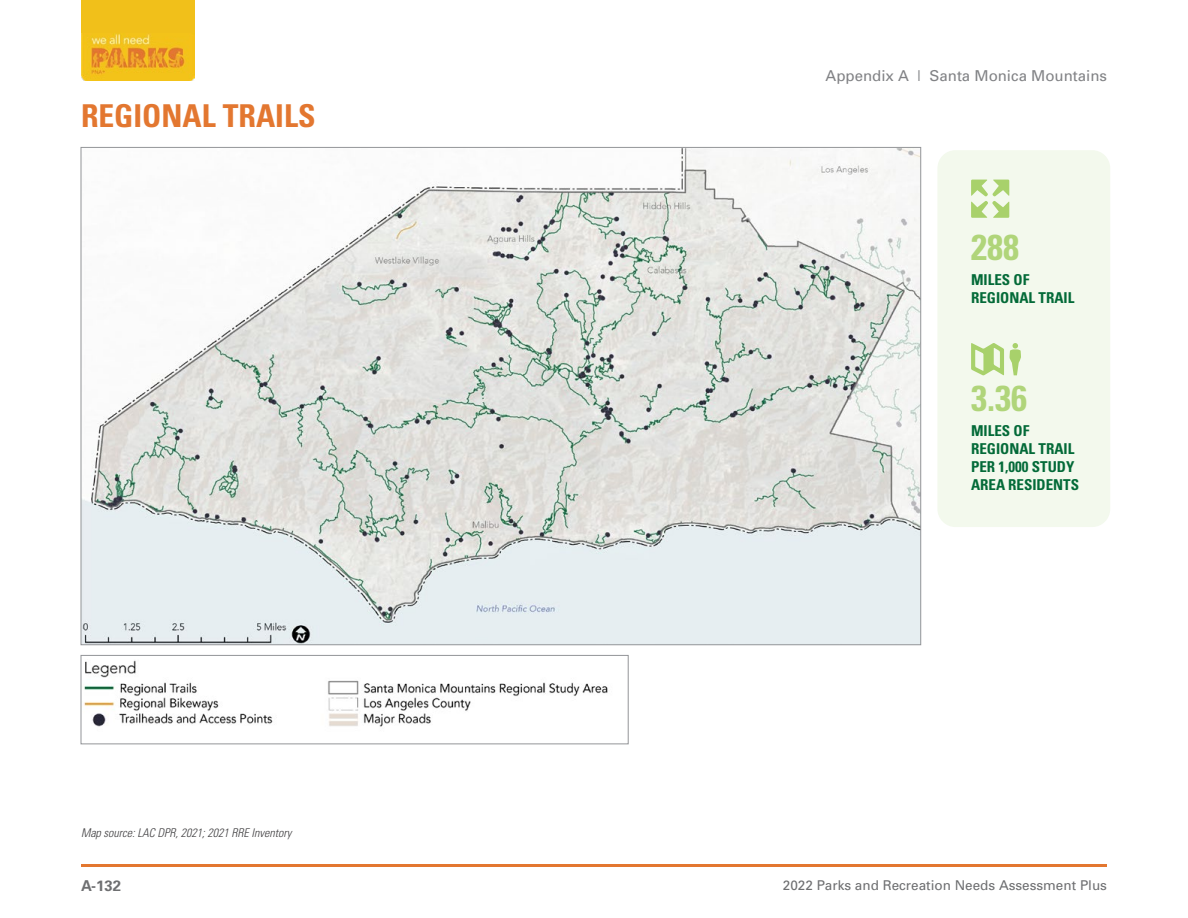
<style>
.page{position:relative;width:1188px;height:918px;background:#fff}
.page>*{position:absolute;margin:0;border:0;box-sizing:border-box;transform-origin:0 0}
.t1{font:700 condensed 36px "Univers";color:#b0d57a}
.t2{font:700 condensed 31.5px "Univers";color:#e37730}
.t3{font:700 condensed 15px/18px "Univers";color:#036a38}
.t4{font:15px "Univers";color:#818285}
.t5{font:700 15px "Univers";color:#6e6f71}
.t6{font:13.5px "Univers";color:#6e6f71}
.t7{font:italic 300 condensed 12px "Univers";color:#414042}
</style>
<div class="page">
<img style="left:81px;top:33px;width:113px;height:48px">
<div style="left:81px;top:0;width:113px;height:33px;background:#f1c01a"></div>
<hr style="left:81px;top:864px;width:1026px;height:3px;background:#e37730">
<div style="left:937px;top:150px;width:173px;height:377px;background:#f3f9ed;border-radius:18px"></div>
<svg style="left:971px;top:180px;width:38px;height:38px"></svg>
<svg style="left:971px;top:343px;width:33px;height:32px"></svg>
<svg style="left:1010px;top:343px;width:11px;height:32px"></svg>
<img style="left:83px;top:149px;width:836px;height:494px">
<img style="left:84px;top:660px;width:524px;height:67px">
<div style="left:81px;top:655px;width:548px;height:89px;border:1px solid #939598"></div>
<h2 class="t2" style="left:81px;top:97px;width:236px">REGIONAL TRAILS</h2>
<p class="t7" style="left:81px;top:826px;width:212px">Map source: LAC DPR, 2021; 2021 RRE Inventory</p>
<p class="t4" style="left:826px;top:66px;width:283px">Appendix A | Santa Monica Mountains</p>
<h1 class="t1" style="left:971px;top:225px;width:49px">288</h1>
<p class="t3" style="left:971px;top:270px;width:105px">MILES OF<br>REGIONAL TRAIL</p>
<h1 class="t1" style="left:971px;top:377px;width:57px">3.36</h1>
<p class="t3" style="left:971px;top:422px;width:109px">MILES OF<br>REGIONAL TRAIL<br>PER 1,000 STUDY<br>AREA RESIDENTS</p>
<p class="t5" style="left:81px;top:876px;width:42px">A-132</p>
<p class="t6" style="left:783px;top:877px;width:326px">2022 Parks and Recreation Needs Assessment Plus</p>
</div>
